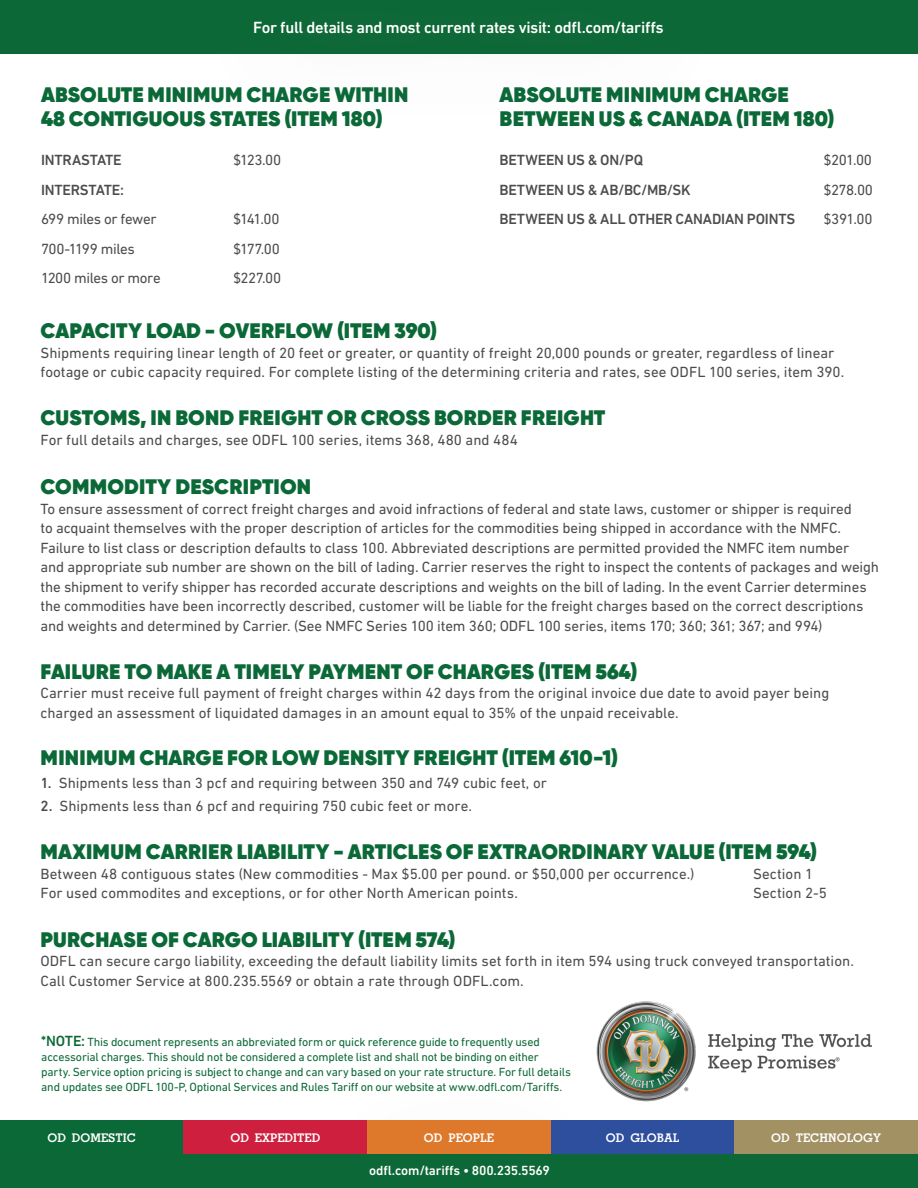
<style>
.page{position:relative;width:918px;height:1188px;background:#fff}
.page>*{position:absolute;margin:0;border:0;box-sizing:border-box;transform-origin:0 0}
.t1{font:800 21px/24px "Gilroy";letter-spacing:.005em;color:#0b6938}
.t2{font:500 16.5px "DIN Next LT Pro";letter-spacing:-.02em;color:#fff}
.t3{font:15px/19.5px "DIN Next LT Pro";letter-spacing:-.005em;color:#4b4c4d}
.t4{font:500 15px "DIN Next LT Pro";letter-spacing:-.01em;color:#4b4c4d}
.t5{font:15px "DIN Next LT Pro";letter-spacing:-.025em;color:#4b4c4d}
.t6{font:500 13.5px "DIN Next LT Pro";letter-spacing:-.01em;color:#fff}
.t7{font:12px/15px "DIN Next LT Pro";letter-spacing:-.015em;color:#0c6937}
.t8{font:700 11.85px "Memphis LT Std";color:#fff}
.s1{font-weight:500}
.s2{font-weight:500;font-size:15px}
</style>
<div class="page">
<div style="left:0;top:1148px;width:918px;height:40px;background:#0c6937"></div>
<div style="left:0;top:0;width:918px;height:54px;background:#0c6937"></div>
<div style="left:303px;top:1075px;width:315px;height:113px;background:#616164;opacity:.75"></div>
<div style="left:183px;top:0;width:552px;height:125px;background:#616164;opacity:.75"></div>
<div style="left:0;top:1120px;width:184px;height:34px;background:#0b6938"></div>
<div style="left:184px;top:1120px;width:183px;height:34px;background:#ce203e"></div>
<div style="left:367px;top:1120px;width:184px;height:34px;background:#de782b"></div>
<div style="left:551px;top:1120px;width:183px;height:34px;background:#2e4f9e"></div>
<div style="left:734px;top:1120px;width:184px;height:34px;background:#a19163"></div>
<img style="left:596px;top:1001px;width:275px;height:101px">
<p class="t2" style="left:253px;top:18px;width:412px">For full details and most current rates visit: odfl.com/tariffs</p>
<p class="t1" style="left:41px;top:83px;width:369px">ABSOLUTE MINIMUM CHARGE WITHIN<br>48 CONTIGUOUS STATES (ITEM 180)</p>
<p class="t4" style="left:41px;top:152px;width:82px">INTRASTATE</p>
<p class="t3" style="left:233px;top:150px;width:50px">$123.00</p>
<p class="t4" style="left:41px;top:181px;width:85px">INTERSTATE:</p>
<p class="t5" style="left:41px;top:211px;width:117px">699 miles or fewer</p>
<p class="t3" style="left:233px;top:209px;width:48px">$141.00</p>
<p class="t5" style="left:41px;top:240px;width:95px">700-1199 miles</p>
<p class="t3" style="left:233px;top:239px;width:48px">$177.00</p>
<p class="t5" style="left:41px;top:270px;width:121px">1200 miles or more</p>
<p class="t3" style="left:233px;top:268px;width:50px">$227.00</p>
<p class="t1" style="left:500px;top:83px;width:337px">ABSOLUTE MINIMUM CHARGE<br>BETWEEN US &amp; CANADA (ITEM 180)</p>
<p class="t4" style="left:500px;top:152px;width:145px">BETWEEN US &amp; ON/PQ</p>
<p class="t3" style="left:823px;top:150px;width:50px">$201.00</p>
<p class="t4" style="left:500px;top:181px;width:193px">BETWEEN US &amp; AB/BC/MB/SK</p>
<p class="t3" style="left:824px;top:180px;width:51px">$278.00</p>
<p class="t4" style="left:500px;top:211px;width:297px">BETWEEN US &amp; ALL OTHER CANADIAN POINTS</p>
<p class="t3" style="left:824px;top:209px;width:50px">$391.00</p>
<p class="t1" style="left:41px;top:319px;width:398px">CAPACITY LOAD - OVERFLOW (ITEM 390)</p>
<p class="t3" style="left:40px;top:343px;width:805px">Shipments requiring linear length of 20 feet or greater, or quantity of freight 20,000 pounds or greater, regardless of linear footage or cubic capacity required. For complete listing of the determining criteria and rates, see ODFL 100 series, item 390.</p>
<p class="t1" style="left:41px;top:406px;width:566px">CUSTOMS, IN BOND FREIGHT OR CROSS BORDER FREIGHT</p>
<p class="t3" style="left:40px;top:430px;width:479px">For full details and charges, see ODFL 100 series, items 368, 480 and 484</p>
<p class="t1" style="left:41px;top:475px;width:272px">COMMODITY DESCRIPTION</p>
<p class="t3" style="left:40px;top:499px;width:840px">To ensure assessment of correct freight charges and avoid infractions of federal and state laws, customer or shipper is required<br>to acquaint themselves with the proper description of articles for the commodities being shipped in accordance with the NMFC.<br>Failure to list class or description defaults to class 100. Abbreviated descriptions are permitted provided the NMFC item number<br>and appropriate sub number are shown on the bill of lading. Carrier reserves the right to inspect the contents of packages and weigh the shipment to verify shipper has recorded accurate descriptions and weights on the bill of lading. In the event Carrier determines the commodities have been incorrectly described, customer will be liable for the freight charges based on the correct descriptions and weights and determined by Carrier. (See NMFC Series 100 item 360; ODFL 100 series, items 170; 360; 361; 367; and 994)</p>
<p class="t1" style="left:41px;top:659px;width:598px">FAILURE TO MAKE A TIMELY PAYMENT OF CHARGES (ITEM 564)</p>
<p class="t3" style="left:40px;top:683px;width:790px">Carrier must receive full payment of freight charges within 42 days from the original invoice due date to avoid payer being charged an assessment of liquidated damages in an amount equal to 35% of the unpaid receivable.</p>
<p class="t1" style="left:41px;top:746px;width:579px">MINIMUM CHARGE FOR LOW DENSITY FREIGHT (ITEM 610-1)</p>
<p class="t3" style="left:40px;top:773px;width:508px"><span class="s1">1.</span> Shipments less than 3 pcf and requiring between 350 and 749 cubic feet, or</p>
<p class="t3" style="left:40px;top:796px;width:433px"><span class="s1">2.</span> Shipments less than 6 pcf and requiring 750 cubic feet or more.</p>
<p class="t1" style="left:41px;top:840px;width:778px">MAXIMUM CARRIER LIABILITY - ARTICLES OF EXTRAORDINARY VALUE (ITEM 594)</p>
<p class="t3" style="left:40px;top:864px;width:656px">Between 48 contiguous states (New commodities - Max $5.00 per pound. or $50,000 per occurrence.)</p>
<p class="t3" style="left:753px;top:864px;width:62px">Section 1</p>
<p class="t3" style="left:40px;top:883px;width:479px">For used commodites and exceptions, or for other North American points.</p>
<p class="t3" style="left:753px;top:883px;width:75px">Section 2-5</p>
<p class="t1" style="left:41px;top:927px;width:416px">PURCHASE OF CARGO LIABILITY (ITEM 574)</p>
<p class="t3" style="left:40px;top:951px;width:815px">ODFL can secure cargo liability, exceeding the default liability limits set forth in item 594 using truck conveyed transportation.<br>Call Customer Service at 800.235.5569 or obtain a rate through ODFL.com.</p>
<p class="t7" style="left:41px;top:1034px;width:531px"><span class="s2">*NOTE:</span> This document represents an abbreviated form or quick reference guide to frequently used accessorial charges. This should not be considered a complete list and shall not be binding on either party. Service option pricing is subject to change and can vary based on your rate structure. For full details and updates see ODFL 100-P, Optional Services and Rules Tariff on our website at www.odfl.com/Tariffs.</p>
<p class="t8" style="left:48px;top:1130px;width:90px">OD DOMESTIC</p>
<p class="t8" style="left:230px;top:1130px;width:91px">OD EXPEDITED</p>
<p class="t8" style="left:424px;top:1130px;width:72px">OD PEOPLE</p>
<p class="t8" style="left:606px;top:1130px;width:75px">OD GLOBAL</p>
<p class="t8" style="left:771px;top:1130px;width:111px">OD TECHNOLOGY</p>
<p class="t6" style="left:369px;top:1162px;width:182px">odfl.com/tariffs • 800.235.5569</p>
</div>
